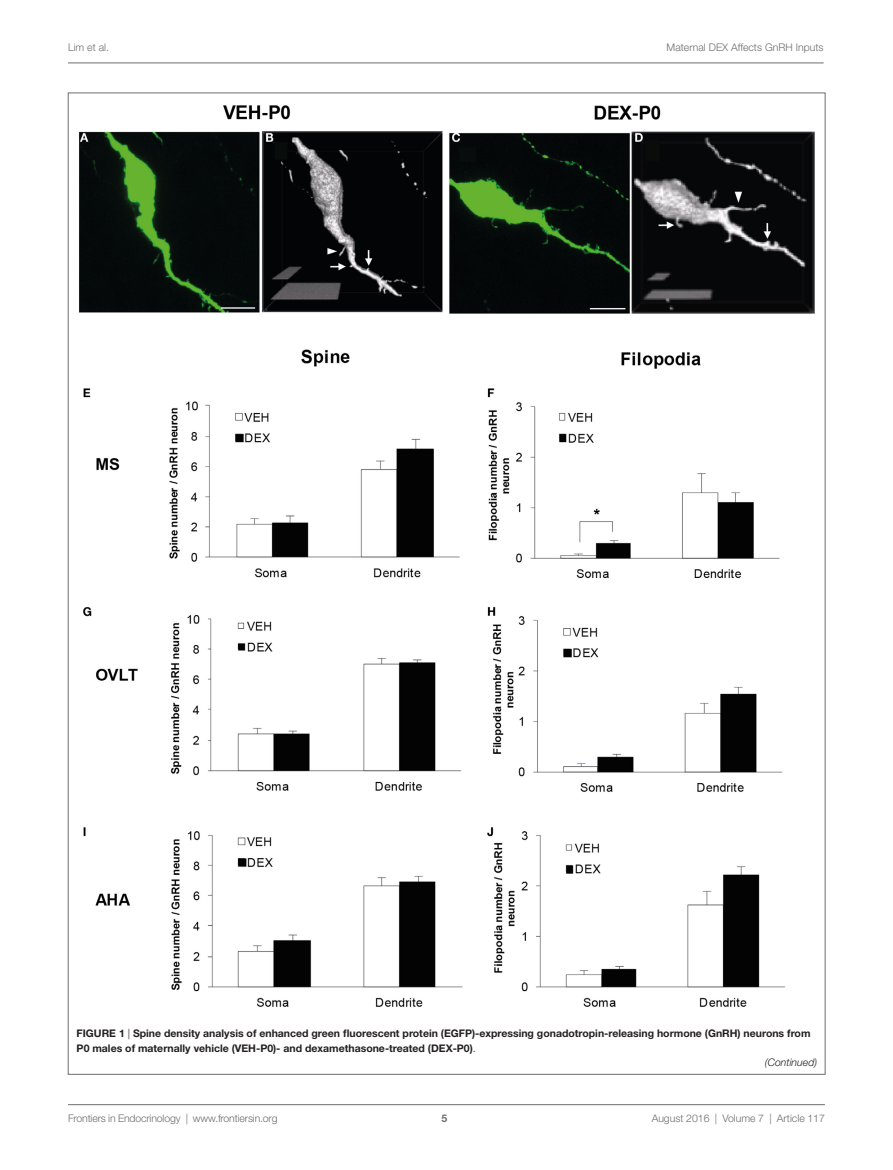
<style>
.page{position:relative;width:893px;height:1170px;background:#fff}
.page>*{position:absolute;margin:0;border:0;box-sizing:border-box;transform-origin:0 0}
.t1{font:700 10.5px "Helvetica Neue LT Std";color:#231f20}
.t2{font:300 10.5px "Helvetica Neue LT Std";color:#6c6d70}
.t3{font:italic 300 10.5px "Helvetica Neue LT Std";color:#231f20}
.t4{font:700 10.5px "Helvetica Neue LT Std";color:#6c6d70}
.s1{font-weight:300}
</style>
<div class="page">
<img style="left:79px;top:105px;width:736px;height:902px">
<hr style="left:68px;top:1104px;width:757px;height:1px;background:#6c6d70">
<hr style="left:68px;top:63px;width:755px;height:1px;background:#6c6d70">
<p class="t2" style="left:68px;top:41px;width:43px">Lim et al.</p>
<p class="t2" style="left:667px;top:41px;width:158px">Maternal DEX Affects GnRH Inputs</p>
<p class="t1" style="left:77px;top:1027px;width:735px">FIG URE 1 <span class="s1">|</span> Spine density analysis of enhanced green fluorescent protein (EG FP)-expressing gonadotropin-releasing hormone (GnRH) neurons from</p>
<p class="t1" style="left:77px;top:1041px;width:401px">P0 males of maternally vehicle (VEH -P0)- and dexamethasone-treated (DEX-P0)<span class="s1">.</span></p>
<p class="t3" style="left:765px;top:1055px;width:54px">(Continued)</p>
<p class="t2" style="left:68px;top:1111px;width:211px">Frontiers in Endocrinology | www.frontiersin.org</p>
<p class="t2" style="left:652px;top:1111px;width:175px">August 2016 | Volume 7 | Article 117</p>
<p class="t4" style="left:441px;top:1111px;width:7px">5</p>
</div>
